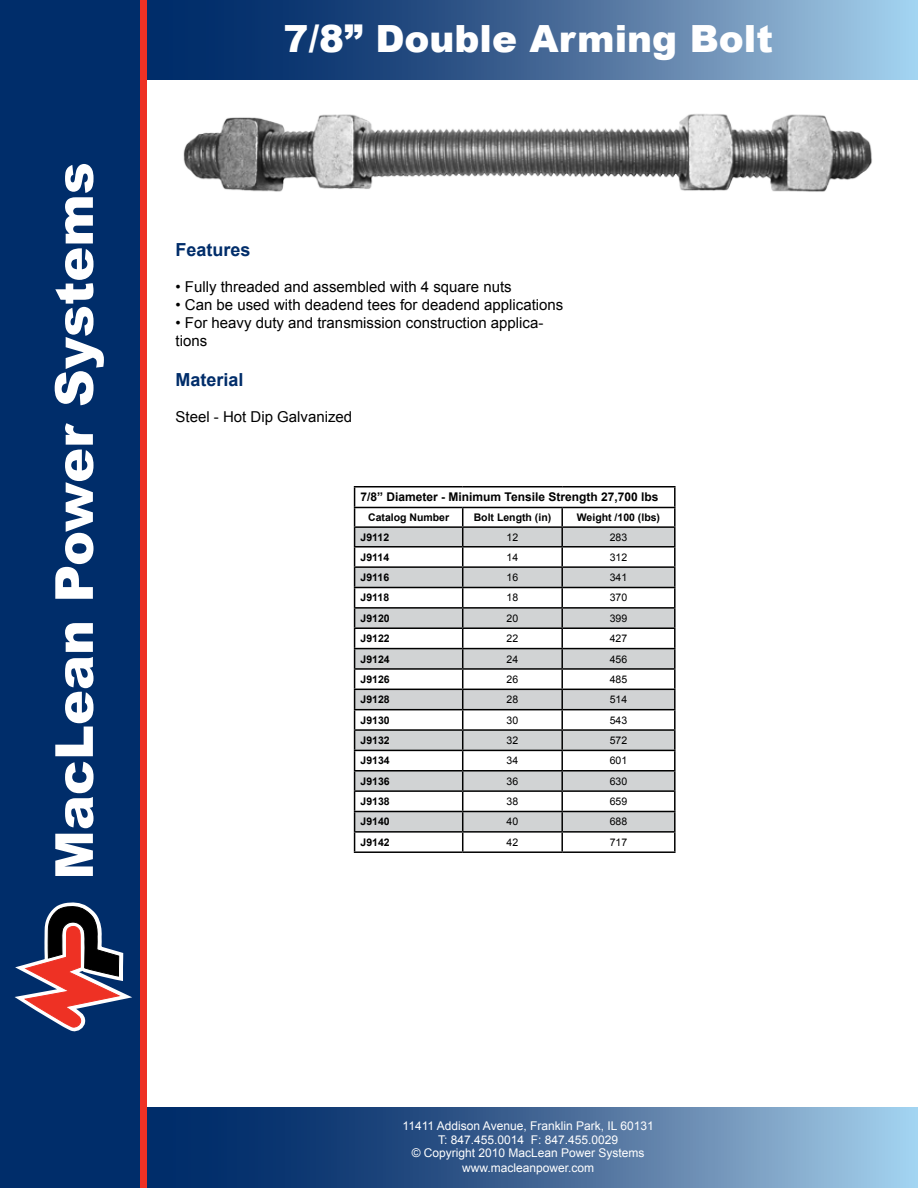
<style>
.page{position:relative;width:918px;height:1188px;background:#fff}
.page>*{position:absolute;margin:0;border:0;box-sizing:border-box;transform-origin:0 0}
.t1{font:900 52.5px "Arial";color:#fff}
.t2{font:900 37.5px "Arial";color:#fff}
.t3{font:700 18px "Arial";color:#002d6a}
.t4{font:15px/18px "Arial";color:#000}
.t5{font:12px/13.8px "Arial";color:#fff;text-align:center}
.t6{font:700 12px "Arial";color:#000}
.t7{font:700 10.5px "Arial";color:#000}
.t8{font:10.5px "Arial";color:#000}
</style>
<div class="page">
<svg style="left:147px;top:1107px;width:771px;height:81px;background:#456c9b"></svg>
<svg style="left:147px;top:0;width:771px;height:79px;background:#466d9b"></svg>
<div style="left:0;top:0;width:147px;height:1188px;background:#002d6a"></div>
<div style="left:140px;top:0;width:7px;height:1188px;background:#ee3124"></div>
<svg style="left:15px;top:903px;width:117px;height:128px"></svg>
<img style="left:183px;top:114px;width:689px;height:78px">
<svg style="left:355px;top:528px;width:319px;height:303px;fill:#d1d3d4"></svg>
<hr style="left:354px;top:486px;width:109px;height:2px;background:#000">
<hr style="left:463px;top:486px;width:99px;height:2px;background:#000">
<hr style="left:562px;top:486px;width:114px;height:2px;background:#000">
<hr style="left:354px;top:507px;width:109px;height:1px;background:#000">
<hr style="left:463px;top:507px;width:99px;height:1px;background:#000">
<hr style="left:562px;top:507px;width:114px;height:1px;background:#000">
<hr style="left:354px;top:526px;width:109px;height:2px;background:#000">
<hr style="left:463px;top:526px;width:99px;height:2px;background:#000">
<hr style="left:562px;top:526px;width:114px;height:2px;background:#000">
<hr style="left:354px;top:546px;width:109px;height:2px;background:#000">
<hr style="left:463px;top:546px;width:99px;height:2px;background:#000">
<hr style="left:562px;top:546px;width:114px;height:2px;background:#000">
<hr style="left:354px;top:566px;width:109px;height:2px;background:#000">
<hr style="left:463px;top:566px;width:99px;height:2px;background:#000">
<hr style="left:562px;top:566px;width:114px;height:2px;background:#000">
<hr style="left:354px;top:587px;width:109px;height:1px;background:#000">
<hr style="left:463px;top:587px;width:99px;height:1px;background:#000">
<hr style="left:562px;top:587px;width:114px;height:1px;background:#000">
<hr style="left:354px;top:607px;width:109px;height:2px;background:#000">
<hr style="left:463px;top:607px;width:99px;height:2px;background:#000">
<hr style="left:562px;top:607px;width:114px;height:2px;background:#000">
<hr style="left:354px;top:627px;width:109px;height:2px;background:#000">
<hr style="left:463px;top:627px;width:99px;height:2px;background:#000">
<hr style="left:562px;top:627px;width:114px;height:2px;background:#000">
<hr style="left:354px;top:648px;width:109px;height:1px;background:#000">
<hr style="left:463px;top:648px;width:99px;height:1px;background:#000">
<hr style="left:562px;top:648px;width:114px;height:1px;background:#000">
<hr style="left:354px;top:668px;width:109px;height:2px;background:#000">
<hr style="left:463px;top:668px;width:99px;height:2px;background:#000">
<hr style="left:562px;top:668px;width:114px;height:2px;background:#000">
<hr style="left:354px;top:689px;width:109px;height:1px;background:#000">
<hr style="left:463px;top:689px;width:99px;height:1px;background:#000">
<hr style="left:562px;top:689px;width:114px;height:1px;background:#000">
<hr style="left:354px;top:709px;width:109px;height:1px;background:#000">
<hr style="left:463px;top:709px;width:99px;height:1px;background:#000">
<hr style="left:562px;top:709px;width:114px;height:1px;background:#000">
<hr style="left:354px;top:729px;width:109px;height:2px;background:#000">
<hr style="left:463px;top:729px;width:99px;height:2px;background:#000">
<hr style="left:562px;top:729px;width:114px;height:2px;background:#000">
<hr style="left:354px;top:750px;width:109px;height:1px;background:#000">
<hr style="left:463px;top:750px;width:99px;height:1px;background:#000">
<hr style="left:562px;top:750px;width:114px;height:1px;background:#000">
<hr style="left:354px;top:770px;width:109px;height:2px;background:#000">
<hr style="left:463px;top:770px;width:99px;height:2px;background:#000">
<hr style="left:562px;top:770px;width:114px;height:2px;background:#000">
<hr style="left:354px;top:790px;width:109px;height:2px;background:#000">
<hr style="left:463px;top:790px;width:99px;height:2px;background:#000">
<hr style="left:562px;top:790px;width:114px;height:2px;background:#000">
<hr style="left:354px;top:811px;width:109px;height:1px;background:#000">
<hr style="left:463px;top:811px;width:99px;height:1px;background:#000">
<hr style="left:562px;top:811px;width:114px;height:1px;background:#000">
<hr style="left:354px;top:831px;width:109px;height:2px;background:#000">
<svg style="left:354px;top:488px;width:1px;height:363px"></svg>
<hr style="left:463px;top:831px;width:99px;height:2px;background:#000">
<svg style="left:462px;top:508px;width:1px;height:343px"></svg>
<hr style="left:562px;top:831px;width:114px;height:2px;background:#000">
<svg style="left:561px;top:508px;width:2px;height:343px"></svg>
<svg style="left:674px;top:488px;width:2px;height:363px"></svg>
<hr style="left:354px;top:851px;width:109px;height:2px;background:#000">
<hr style="left:463px;top:851px;width:99px;height:2px;background:#000">
<hr style="left:562px;top:851px;width:114px;height:2px;background:#000">
<h1 class="t1" style="left:36px;top:880px;width:719px;rotate:-90deg">MacLean Power Systems</h1>
<h2 class="t2" style="left:284px;top:12px;width:491px">7/8” Double Arming Bolt</h2>
<p class="t3" style="left:176px;top:238px;width:77px">Features</p>
<p class="t4" style="left:176px;top:278px;width:338px">• Fully threaded and assembled with 4 square nuts</p>
<p class="t4" style="left:176px;top:296px;width:389px">• Can be used with deadend tees for deadend applications</p>
<p class="t4" style="left:176px;top:314px;width:369px">• For heavy duty and transmission construction applica&shy;tions</p>
<p class="t3" style="left:176px;top:368px;width:70px">Material</p>
<p class="t4" style="left:176px;top:408px;width:178px">Steel - Hot Dip Galvanized</p>
<p class="t6" style="left:361px;top:489px;width:299px">7/8” Diameter - Minimum Tensile Strength 27,700 lbs</p>
<p class="t7" style="left:368px;top:511px;width:83px">Catalog Number</p>
<p class="t7" style="left:474px;top:511px;width:79px">Bolt Length (in)</p>
<p class="t7" style="left:577px;top:511px;width:85px">Weight /100 (lbs)</p>
<p class="t7" style="left:361px;top:530px;width:30px">J9112</p>
<p class="t8" style="left:507px;top:530px;width:13px">12</p>
<p class="t8" style="left:610px;top:530px;width:19px">283</p>
<p class="t7" style="left:361px;top:550px;width:30px">J9114</p>
<p class="t8" style="left:507px;top:550px;width:13px">14</p>
<p class="t8" style="left:610px;top:550px;width:19px">312</p>
<p class="t7" style="left:361px;top:571px;width:30px">J9116</p>
<p class="t8" style="left:507px;top:571px;width:13px">16</p>
<p class="t8" style="left:610px;top:571px;width:19px">341</p>
<p class="t7" style="left:361px;top:591px;width:30px">J9118</p>
<p class="t8" style="left:507px;top:591px;width:13px">18</p>
<p class="t8" style="left:610px;top:591px;width:19px">370</p>
<p class="t7" style="left:361px;top:611px;width:31px">J9120</p>
<p class="t8" style="left:507px;top:611px;width:13px">20</p>
<p class="t8" style="left:610px;top:611px;width:19px">399</p>
<p class="t7" style="left:361px;top:632px;width:31px">J9122</p>
<p class="t8" style="left:507px;top:632px;width:13px">22</p>
<p class="t8" style="left:610px;top:632px;width:19px">427</p>
<p class="t7" style="left:361px;top:652px;width:31px">J9124</p>
<p class="t8" style="left:507px;top:652px;width:13px">24</p>
<p class="t8" style="left:610px;top:652px;width:19px">456</p>
<p class="t7" style="left:361px;top:672px;width:31px">J9126</p>
<p class="t8" style="left:507px;top:672px;width:13px">26</p>
<p class="t8" style="left:610px;top:672px;width:19px">485</p>
<p class="t7" style="left:361px;top:693px;width:31px">J9128</p>
<p class="t8" style="left:507px;top:693px;width:13px">28</p>
<p class="t8" style="left:610px;top:693px;width:19px">514</p>
<p class="t7" style="left:361px;top:713px;width:31px">J9130</p>
<p class="t8" style="left:507px;top:713px;width:13px">30</p>
<p class="t8" style="left:610px;top:713px;width:19px">543</p>
<p class="t7" style="left:361px;top:733px;width:31px">J9132</p>
<p class="t8" style="left:507px;top:733px;width:13px">32</p>
<p class="t8" style="left:610px;top:733px;width:19px">572</p>
<p class="t7" style="left:361px;top:754px;width:31px">J9134</p>
<p class="t8" style="left:507px;top:754px;width:13px">34</p>
<p class="t8" style="left:610px;top:754px;width:19px">601</p>
<p class="t7" style="left:361px;top:774px;width:31px">J9136</p>
<p class="t8" style="left:507px;top:774px;width:13px">36</p>
<p class="t8" style="left:610px;top:774px;width:19px">630</p>
<p class="t7" style="left:361px;top:794px;width:31px">J9138</p>
<p class="t8" style="left:507px;top:795px;width:13px">38</p>
<p class="t8" style="left:610px;top:795px;width:19px">659</p>
<p class="t7" style="left:361px;top:815px;width:31px">J9140</p>
<p class="t8" style="left:507px;top:815px;width:13px">40</p>
<p class="t8" style="left:610px;top:815px;width:19px">688</p>
<p class="t7" style="left:361px;top:835px;width:31px">J9142</p>
<p class="t8" style="left:507px;top:835px;width:13px">42</p>
<p class="t8" style="left:610px;top:835px;width:19px">717</p>
<p class="t5" style="left:403px;top:1119px;width:253px">11411 Addison Avenue, Franklin Park, IL 60131<br>T: 847.455.0014 F: 847.455.0029<br>© Copyright 2010 MacLean Power Systems www.macleanpower.com</p>
</div>
